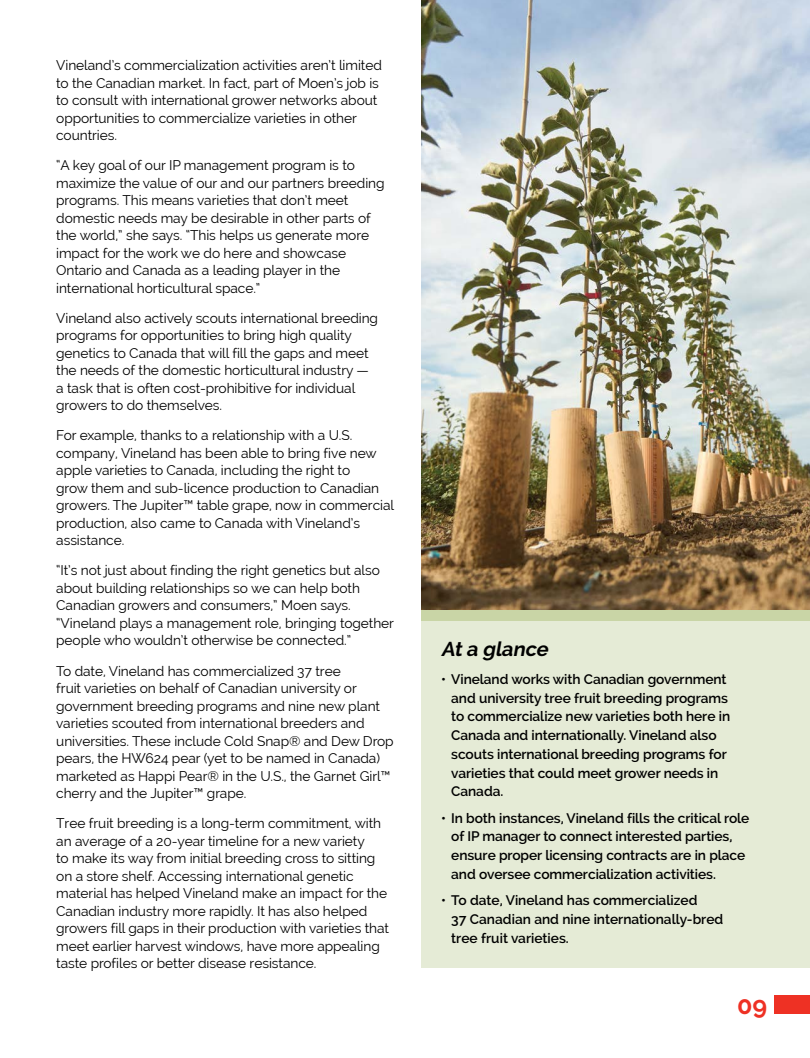
<style>
.page{position:relative;width:810px;height:1058px;background:#fff}
.page>*{position:absolute;margin:0;border:0;box-sizing:border-box;transform-origin:0 0}
.t1{font:700 25px "Raleway";color:#ee3124}
.t2{font:italic 700 20px "Raleway";color:#000}
.t3{font:13.75px/17.5px "Raleway";letter-spacing:-.005em;color:#000}
.t4{font:600 13.75px/18.8px "Raleway";letter-spacing:-.005em;color:#000}
</style>
<div class="page">
<div style="left:775px;top:995px;width:35px;height:18px;background:#ee3124"></div>
<div style="left:422px;top:614px;width:388px;height:354px;background:#e5ebd6"></div>
<img style="left:422px;top:0;width:388px;height:609px">
<div style="left:422px;top:609px;width:388px;height:11px;background:#c9d5a6"></div>
<p class="t3" style="left:56px;top:56px;width:327px">Vineland’s commercialization activities aren’t limited to the Canadian market. In fact, part of Moen’s job is to consult with international grower networks about opportunities to commercialize varieties in other countries.</p>
<p class="t3" style="left:56px;top:156px;width:330px">“A key goal of our IP management program is to maximize the value of our and our partners breeding programs. This means varieties that don’t meet domestic needs may be desirable in other parts of the world,” she says. “This helps us generate more impact for the work we do here and showcase Ontario and Canada as a leading player in the international horticultural space.”</p>
<p class="t3" style="left:56px;top:309px;width:323px">Vineland also actively scouts international breeding programs for opportunities to bring high quality genetics to Canada that will fill the gaps and meet the needs of the domestic horticultural industry — a task that is often cost-prohibitive for individual growers to do themselves.</p>
<p class="t3" style="left:56px;top:427px;width:339px">For example, thanks to a relationship with a U.S. company, Vineland has been able to bring five new apple varieties to Canada, including the right to<br>grow them and sub-licence production to Canadian growers. The Jupiter™ table grape, now in commercial production, also came to Canada with Vineland’s assistance.</p>
<p class="t3" style="left:56px;top:562px;width:339px">“It’s not just about finding the right genetics but also about building relationships so we can help both Canadian growers and consumers,” Moen says. “Vineland plays a management role, bringing together people who wouldn’t otherwise be connected.”</p>
<p class="t3" style="left:56px;top:662px;width:339px">To date, Vineland has commercialized 37 tree<br>fruit varieties on behalf of Canadian university or government breeding programs and nine new plant varieties scouted from international breeders and universities. These include Cold Snap® and Dew Drop pears, the HW624 pear (yet to be named in Canada) marketed as Happi Pear® in the U.S., the Garnet Girl™ cherry and the Jupiter™ grape.</p>
<p class="t3" style="left:56px;top:814px;width:334px">Tree fruit breeding is a long-term commitment, with an average of a 20-year timeline for a new variety<br>to make its way from initial breeding cross to sitting on a store shelf. Accessing international genetic material has helped Vineland make an impact for the Canadian industry more rapidly. It has also helped growers fill gaps in their production with varieties that meet earlier harvest windows, have more appealing taste profiles or better disease resistance.</p>
<h2 class="t2" style="left:441px;top:638px;width:112px">Ata glance</h2>
<p class="t4" style="left:451px;top:669px;width:280px;text-indent:-10px">• Vineland works with Canadian government and university tree fruit breeding programs to commercialize new varieties both here in Canada and internationally. Vineland also scouts international breeding programs for varieties that could meet grower needs in Canada.</p>
<p class="t4" style="left:451px;top:808px;width:300px;text-indent:-10px">• In both instances, Vineland fills the critical role of IP manager to connect interested parties, ensure proper licensing contracts are in place and oversee commercialization activities.</p>
<p class="t4" style="left:451px;top:891px;width:274px;text-indent:-10px">• To date, Vineland has commercialized<br>37 Canadian and nine internationally-bred tree fruit varieties.</p>
<h1 class="t1" style="left:737px;top:990px;width:32px">09</h1>
</div>
